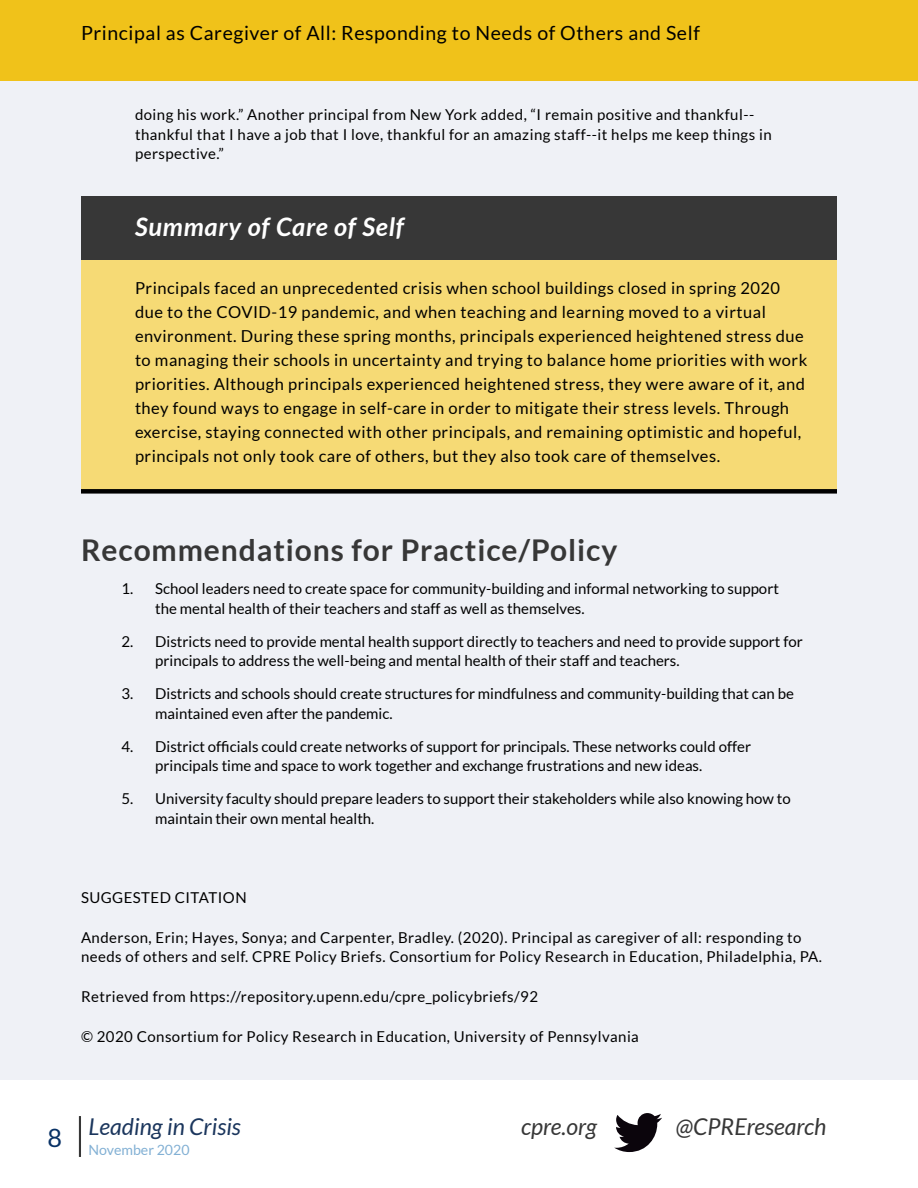
<style>
.page{position:relative;width:918px;height:1188px;background:#fff}
.page>*{position:absolute;margin:0;border:0;box-sizing:border-box;transform-origin:0 0}
.t1{font:700 30px "Lato";letter-spacing:.03em;color:#373737}
.t2{font:italic 700 25.5px "Lato";letter-spacing:.03em;color:#fff}
.t3{font:25.2px "Lato";color:#093266}
.t4{font:italic 23.1px "Lato";color:#373737}
.t5{font:italic 23.1px "Lato";color:#1b365d}
.t6{font:19.5px "Lato";letter-spacing:.03em;color:#000}
.t7{font:16.5px/24px "Lato";letter-spacing:.03em;color:#000}
.t8{font:15px/19.5px "Lato";color:#000}
.t9{font:15px/19.5px "Lato";letter-spacing:.03em;color:#000}
.t10{font:14.1px "Lato";color:#82b0d4}
</style>
<div class="page">
<div style="left:0;top:0;width:918px;height:1080px;background:#eff1f6"></div>
<div style="left:0;top:0;width:918px;height:81px;background:#f0c21a"></div>
<hr style="left:79px;top:1116px;width:2px;height:41px;background:#373737">
<svg style="left:614px;top:1113px;width:48px;height:39px"></svg>
<div style="left:81px;top:196px;width:756px;height:66px;background:#373737"></div>
<div style="left:81px;top:261px;width:756px;height:231px;background:#f6da75"></div>
<div style="left:81px;top:489px;width:756px;height:5px;background:#000"></div>
<h3 class="t6" style="left:81px;top:23px;width:620px">Principal as Caregiver of All: Responding to Needs of Others and Self</h3>
<p class="t9" style="left:135px;top:105px;width:638px">doing his work.” Another principal from New York added, “I remain positive and thankful-- thankful that I have a job that I love, thankful for an amazing staff--it helps me keep things in perspective.”</p>
<h2 class="t2" style="left:135px;top:212px;width:270px">Summary of Care of Self</h2>
<p class="t7" style="left:135px;top:276px;width:674px">Principals faced an unprecedented crisis when school buildings closed in spring 2020 due to the COVID-19 pandemic, and when teaching and learning moved to a virtual environment. During these spring months, principals experienced heightened stress due to managing their schools in uncertainty and trying to balance home priorities with work priorities. Although principals experienced heightened stress, they were aware of it, and they found ways to engage in self-care in order to mitigate their stress levels. Through exercise, staying connected with other principals, and remaining optimistic and hopeful, principals not only took care of others, but they also took care of themselves.</p>
<h1 class="t1" style="left:81px;top:533px;width:538px">Recommendations for Practice/Policy</h1>
<p class="t8" style="left:155px;top:579px;width:625px;text-indent:-34px">1. School leaders need to create space for community-building and informal networking to support the mental health of their teachers and staff as well as themselves.</p>
<p class="t8" style="left:155px;top:631px;width:649px;text-indent:-34px">2. Districts need to provide mental health support directly to teachers and need to provide support for principals to address the well-being and mental health of their staff and teachers.</p>
<p class="t8" style="left:155px;top:684px;width:640px;text-indent:-34px">3. Districts and schools should create structures for mindfulness and community-building that can be maintained even after the pandemic.</p>
<p class="t8" style="left:155px;top:736px;width:597px;text-indent:-34px">4. District officials could create networks of support for principals. These networks could offer principals time and space to work together and exchange frustrations and new ideas.</p>
<p class="t8" style="left:155px;top:789px;width:637px;text-indent:-34px">5. University faculty should prepare leaders to support their stakeholders while also knowing how to maintain their own mental health.</p>
<p class="t9" style="left:81px;top:888px;width:167px">SUGGESTED CITATION</p>
<p class="t9" style="left:81px;top:928px;width:743px">Anderson, Erin; Hayes, Sonya; and Carpenter, Bradley. (2020). Principal as caregiver of all: responding to needs of others and self. CPRE Policy Briefs. Consortium for Policy Research in Education, Philadelphia, PA.</p>
<p class="t9" style="left:81px;top:987px;width:459px">Retrieved from https://repository.upenn.edu/cpre_policybriefs/92</p>
<p class="t9" style="left:81px;top:1027px;width:559px">© 2020 Consortium for Policy Research in Education, University of Pennsylvania</p>
<h3 class="t3" style="left:48px;top:1124px;width:16px">8</h3>
<h3 class="t5" style="left:89px;top:1113px;width:154px">Leading in Crisis</h3>
<p class="t10" style="left:89px;top:1142px;width:103px">November 2020</p>
<h3 class="t4" style="left:521px;top:1113px;width:77px">cpre.org</h3>
<h3 class="t4" style="left:676px;top:1113px;width:152px">@CPREresearch</h3>
</div>
